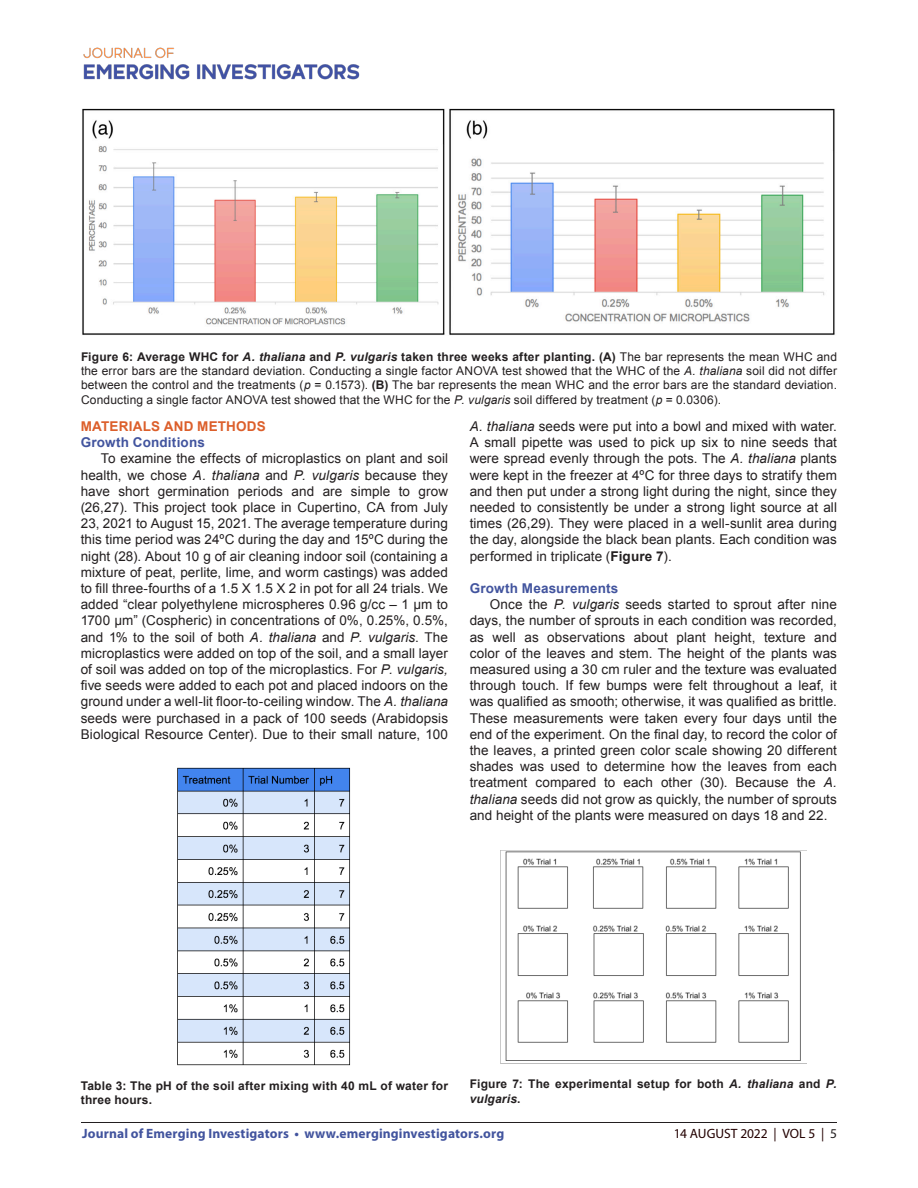
<style>
.page{position:relative;width:918px;height:1188px;background:#fff}
.page>*{position:absolute;margin:0;border:0;box-sizing:border-box;transform-origin:0 0}
.t1{font:13.5px/16.2px "Arial";letter-spacing:.005em;color:#231f20;text-align:justify}
.t2{font:700 13.5px "Myriad Pro";letter-spacing:.01em;color:#42549e}
.t3{font:700 13.5px "Arial";letter-spacing:.01em;color:#42549e}
.t4{font:13.5px "Myriad Pro";letter-spacing:-.005em;color:#230000}
.t5{font:700 13.5px "Arial";letter-spacing:.015em;color:#dc5f2b}
.t6{font:12px/14.4px "Arial";letter-spacing:.01em;color:#231f20;text-align:justify}
.t7{font:700 12px/14.4px "Arial";letter-spacing:.015em;color:#231f20}
.s1{font-weight:700}
.s2{font-weight:700;font-style:italic}
.s3{font-style:italic}
.s4{color:#231f20}
</style>
<div class="page">
<hr style="left:81px;top:1122px;width:756px;height:1px;background:#231f20">
<img style="left:83px;top:47px;width:277px;height:33px">
<img style="left:177px;top:767px;width:174px;height:299px">
<img style="left:82px;top:108px;width:753px;height:227px">
<img style="left:500px;top:850px;width:306px;height:214px">
<p class="t6" style="left:81px;top:349px;width:758px"><span class="s1">Figure 6: Average WHC for</span> <span class="s2">A. thaliana</span> <span class="s1">and</span> <span class="s2">P. vulgaris</span> <span class="s1">taken three weeks after planting. (A)</span> The bar represents the mean WHC and the error bars are the standard deviation. Conducting a single factor ANOVA test showed that the WHC of the <span class="s3">A. thaliana</span> soil did not differ between the control and the treatments (<span class="s3">p</span> = 0.1573). <span class="s1">(B)</span> The bar represents the mean WHC and the error bars are the standard deviation.<br>Conducting a single factor ANOVA test showed that the WHC for the <span class="s3">P. vulgaris</span> soil differed by treatment (<span class="s3">p</span> = 0.0306).</p>
<p class="t5" style="left:81px;top:417px;width:186px">MATERIALS AND METHODS</p>
<p class="t3" style="left:81px;top:434px;width:126px">Growth Conditions</p>
<p class="t1" style="left:81px;top:451px;width:369px;text-indent:20px">To examine the effects of microplastics on plant and soil health, we chose <span class="s3">A. thaliana</span> and <span class="s3">P. vulgaris</span> because they have short germination periods and are simple to grow (26,27). This project took place in Cupertino, CA from July 23, 2021 to August 15, 2021. The average temperature during this time period was 24ºC during the day and 15ºC during the night (28). About 10 g of air cleaning indoor soil (containing a mixture of peat, perlite, lime, and worm castings) was added to fill three-fourths of a 1.5 X 1.5 X 2 in pot for all 24 trials. We added “clear polyethylene microspheres 0.96 g/cc – 1 μm to 1700 μm” (Cospheric) in concentrations of 0%, 0.25%, 0.5%, and 1% to the soil of both <span class="s3">A. thaliana</span> and <span class="s3">P. vulgaris</span>. The microplastics were added on top of the soil, and a small layer of soil was added on top of the microplastics. For <span class="s3">P. vulgaris, </span>five seeds were added to each pot and placed indoors on the ground under a well-lit floor-to-ceiling window. The <span class="s3">A. thaliana </span>seeds were purchased in a pack of 100 seeds (Arabidopsis Biological Resource Center). Due to their small nature, 100</p>
<p class="t1" style="left:470px;top:418px;width:369px"><span class="s3">A. thaliana</span> seeds were put into a bowl and mixed with water.<br>A small pipette was used to pick up six to nine seeds that were spread evenly through the pots. The <span class="s3">A. thaliana</span> plants were kept in the freezer at 4ºC for three days to stratify them and then put under a strong light during the night, since they needed to consistently be under a strong light source at all times (26,29). They were placed in a well-sunlit area during the day, alongside the black bean plants. Each condition was performed in triplicate (<span class="s1">Figure 7</span>).</p>
<p class="t3" style="left:470px;top:579px;width:150px">Growth Measurements</p>
<p class="t1" style="left:470px;top:597px;width:369px;text-indent:20px">Once the <span class="s3">P. vulgaris</span> seeds started to sprout after nine days, the number of sprouts in each condition was recorded, as well as observations about plant height, texture and color of the leaves and stem. The height of the plants was measured using a 30 cm ruler and the texture was evaluated through touch. If few bumps were felt throughout a leaf, it was qualified as smooth; otherwise, it was qualified as brittle.<br>These measurements were taken every four days until the end of the experiment. On the final day, to record the color of the leaves, a printed green color scale showing 20 different shades was used to determine how the leaves from each treatment compared to each other (30). Because the <span class="s3">A. thaliana</span> seeds did not grow as quickly, the number of sprouts and height of the plants were measured on days 18 and 22.</p>
<p class="t7" style="left:81px;top:1079px;width:369px">Table 3: The pH of the soil after mixing with 40 mL of water for three hours.</p>
<p class="t7" style="left:470px;top:1077px;width:369px">Figure 7: The experimental setup for both <span class="s3">A. thaliana</span> and <span class="s3">P. vulgaris</span>.</p>
<p class="t2" style="left:82px;top:1125px;width:424px">Journal of Emerging Investigators • www.emerginginvestigators.org</p>
<p class="t4" style="left:674px;top:1125px;width:165px">14 AUGUST 2022 | VOL 5 | <span class="s4">5</span></p>
</div>
